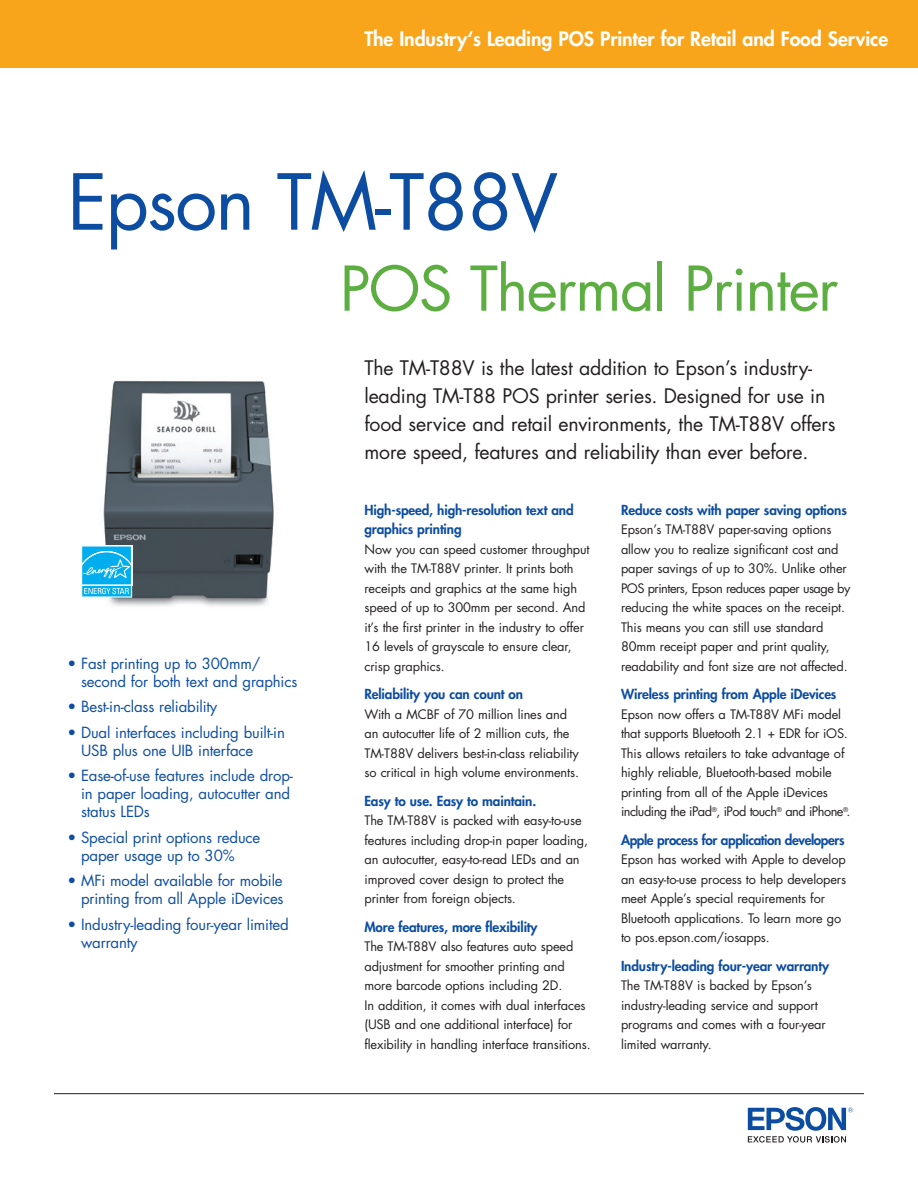
<style>
.page{position:relative;width:918px;height:1188px;background:#fff}
.page>*{position:absolute;margin:0;border:0;box-sizing:border-box;transform-origin:0 0}
.t1{font:75px "Futura";letter-spacing:-.025em;color:#0d4da1}
.t2{font:60px "Futura";letter-spacing:-.025em;color:#5cae40}
.t3{font:19.5px/27.8px "Futura";letter-spacing:-.01em;color:#231f20}
.t4{font:800 19.5px "Futura";letter-spacing:-.005em;color:#fff}
.t5{font:15px/18px "Futura";letter-spacing:-.01em;color:#0d4da1}
.t6{font:800 13.5px/19.5px "Futura";letter-spacing:-.01em;color:#0d4da1}
.t7{font:800 13.5px "Futura";letter-spacing:-.03em;color:#0d4da1}
.t8{font:12.75px/19.5px "Futura";letter-spacing:-.01em;color:#231f20}
</style>
<div class="page">
<img style="left:103px;top:380px;width:171px;height:226px">
<hr style="left:54px;top:1093px;width:810px;height:1px;background:#231f20">
<svg style="left:748px;top:1107px;width:105px;height:36px"></svg>
<div style="left:0;top:0;width:918px;height:68px;background:#f9a51b"></div>
<div style="left:81px;top:545px;width:51px;height:41px;background:#87d8f7"></div>
<svg style="left:81px;top:547px;width:51px;height:51px;background:#3cc0f2"></svg>
<h3 class="t4" style="left:364px;top:25px;width:525px">The Industry‘s Leading POS Printer for Retail and Food Service</h3>
<h1 class="t1" style="left:68px;top:151px;width:492px">Epson TM-T88V</h1>
<h2 class="t2" style="left:340px;top:247px;width:500px">POS Thermal Printer</h2>
<p class="t5" style="left:81px;top:654px;width:218px;text-indent:-14px">• Fast printing up to 300mm/ second for both text and graphics</p>
<p class="t5" style="left:68px;top:698px;width:151px">• Best-in-class reliability</p>
<p class="t5" style="left:81px;top:723px;width:205px;text-indent:-14px">• Dual interfaces including built-in<br>USB plus one UIB interface</p>
<p class="t5" style="left:81px;top:767px;width:213px;text-indent:-14px">• Ease-of-use features include drop&shy;in paper loading, autocutter and status LEDs</p>
<p class="t5" style="left:81px;top:828px;width:181px;text-indent:-14px">• Special print options reduce paper usage up to 30%</p>
<p class="t5" style="left:68px;top:872px;width:218px;text-align:right">• MFi model available for mobile printing from all Apple iDevices</p>
<p class="t5" style="left:81px;top:915px;width:209px;text-indent:-14px">• Industry-leading four-year limited warranty</p>
<h3 class="t3" style="left:364px;top:354px;width:473px">The TM-T88V is the latest addition to Epson’s industry&shy;leading TM-T88 POS printer series. Designed for use in food service and retail environments, the TM-T88V offers more speed, features and reliability than ever before.</h3>
<p class="t6" style="left:364px;top:500px;width:211px">High-speed, high-resolution text and graphics printing</p>
<p class="t8" style="left:364px;top:539px;width:227px">Now you can speed customer throughput with the TM-T88V printer. It prints both receipts and graphics at the same high speed of up to 300mm per second. And it’s the first printer in the industry to offer 16 levels of grayscale to ensure clear, crisp graphics.</p>
<p class="t6" style="left:364px;top:684px;width:160px">Reliability you can count on</p>
<p class="t8" style="left:364px;top:704px;width:216px">With a MCBF of 70 million lines and an autocutter life of 2 million cuts, the TM-T88V delivers best-in-class reliability so critical in high volume environments.</p>
<p class="t6" style="left:364px;top:791px;width:173px">Easy to use. Easy to maintain.</p>
<p class="t8" style="left:364px;top:811px;width:225px">The TM-T88V is packed with easy-to-use features including drop-in paper loading, an autocutter, easy-to-read LEDs and an improved cover design to protect the printer from foreign objects.</p>
<p class="t6" style="left:364px;top:917px;width:175px">More features, more flexibility</p>
<p class="t8" style="left:364px;top:937px;width:228px">The TM-T88V also features auto speed adjustment for smoother printing and more barcode options including 2D.<br>In addition, it comes with dual interfaces (USB and one additional interface) for flexibility in handling interface transitions.</p>
<p class="t6" style="left:621px;top:500px;width:227px">Reduce costs with paper saving options</p>
<p class="t8" style="left:621px;top:520px;width:231px">Epson’s TM-T88V paper-saving options allow you to realize significant cost and paper savings of up to 30%. Unlike other POS printers, Epson reduces paper usage by reducing the white spaces on the receipt.<br>This means you can still use standard 80mm receipt paper and print quality, readability and font size are not affected.</p>
<p class="t6" style="left:621px;top:684px;width:217px">Wireless printing from Apple iDevices</p>
<p class="t8" style="left:621px;top:704px;width:231px">Epson now offers a TM-T88V MFi model that supports Bluetooth 2.1 + EDR for iOS.<br>This allows retailers to take advantage of highly reliable, Bluetooth-based mobile printing from all of the Apple iDevices including the iPad<sup>®</sup>, iPod touch<sup>®</sup> and iPhone<sup>®</sup>.</p>
<p class="t7" style="left:621px;top:831px;width:225px">Apple process for application developers</p>
<p class="t8" style="left:621px;top:850px;width:227px">Epson has worked with Apple to develop an easy-to-use process to help developers meet Apple’s special requirements for Bluetooth applications. To learn more go to pos.epson.com/iosapps.</p>
<p class="t6" style="left:621px;top:956px;width:210px">Industry-leading four-year warranty</p>
<p class="t8" style="left:621px;top:976px;width:206px">The TM-T88V is backed by Epson’s industry-leading service and support programs and comes with a four-year limited warranty.</p>
</div>
